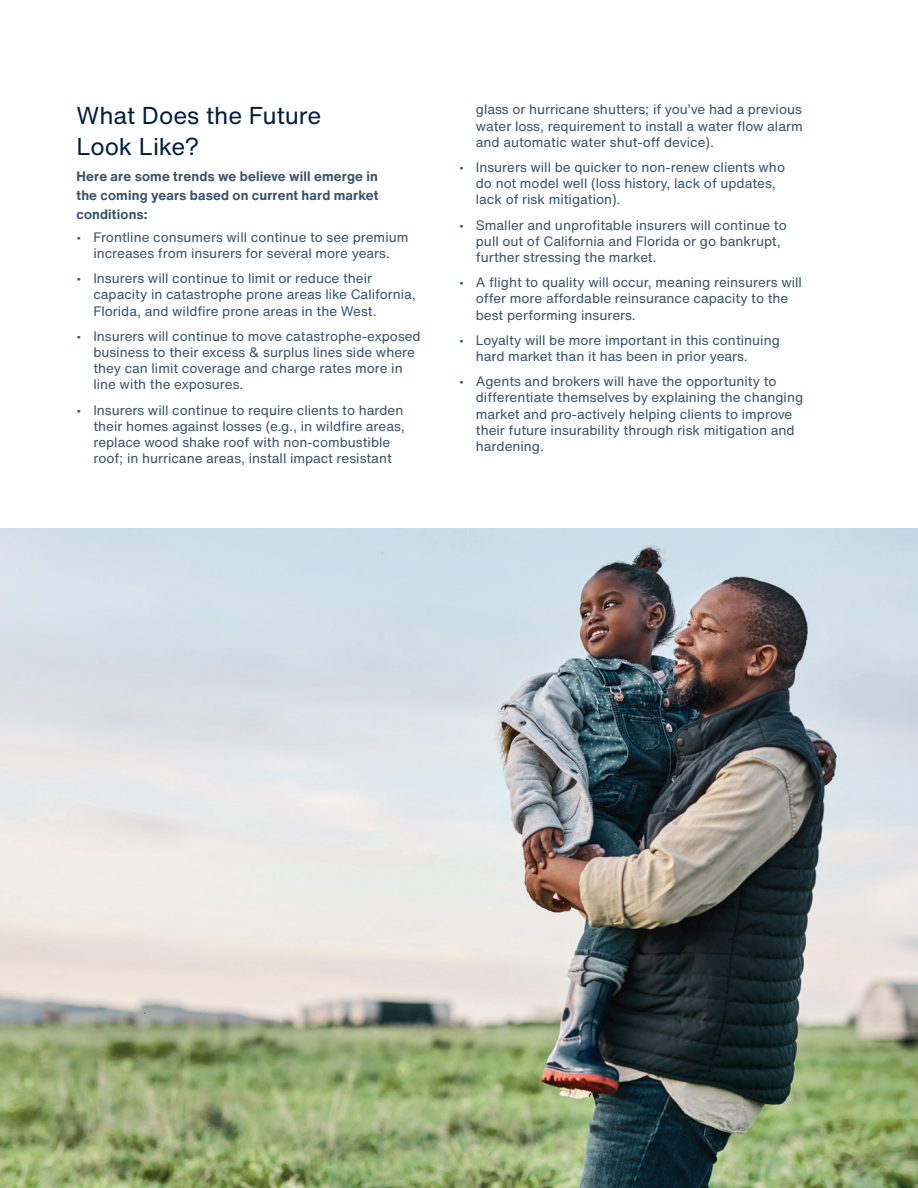
<style>
.page{position:relative;width:918px;height:1188px;background:#fff}
.page>*{position:absolute;margin:0;border:0;box-sizing:border-box;transform-origin:0 0}
.t1{font:24px/31.8px "Helvetica Now Text";letter-spacing:-.005em;color:#001e42}
.t2{font:13.5px/16.2px "Helvetica Now Text";color:#395369}
.t3{font:700 13.5px/18.9px "Helvetica Now Text";letter-spacing:.01em;color:#395369;text-align:justify}
</style>
<div class="page">
<img style="left:0;top:529px;width:918px;height:659px">
<h1 class="t1" style="left:76px;top:99px;width:247px">What Does the Future<br>Look Like?</h1>
<p class="t3" style="left:76px;top:167px;width:303px">Here are some trends we believe will emerge in the coming years based on current hard market conditions:</p>
<p class="t2" style="left:76px;top:229px;width:333px;text-align:center">• Frontline consumers will continue to see premium increases from insurers for several more years.</p>
<p class="t2" style="left:93px;top:270px;width:324px;text-indent:-17px">• Insurers will continue to limit or reduce their capacity in catastrophe prone areas like California,<br>Florida, and wildfire prone areas in the West.</p>
<p class="t2" style="left:93px;top:328px;width:329px;text-indent:-17px">• Insurers will continue to move catastrophe-exposed business to their excess &amp; surplus lines side where they can limit coverage and charge rates more in line with the exposures.</p>
<p class="t2" style="left:93px;top:402px;width:313px;text-indent:-17px">• Insurers will continue to require clients to harden their homes against losses (e.g., in wildfire areas, replace wood shake roof with non-combustible roof; in hurricane areas, install impact resistant</p>
<p class="t2" style="left:476px;top:102px;width:328px;text-align:justify">glass or hurricane shutters; if you’ve had a previous water loss, requirement to install a water flow alarm and automatic water shut-off device).</p>
<p class="t2" style="left:476px;top:159px;width:311px;text-indent:-17px">• Insurers will be quicker to non-renew clients who do not model well (loss history, lack of updates, lack of risk mitigation).</p>
<p class="t2" style="left:476px;top:217px;width:312px;text-indent:-17px">• Smaller and unprofitable insurers will continue to pull out of California and Florida or go bankrupt, further stressing the market.</p>
<p class="t2" style="left:476px;top:274px;width:328px;text-indent:-17px">• A flight to quality will occur, meaning reinsurers will offer more affordable reinsurance capacity to the best performing insurers.</p>
<p class="t2" style="left:476px;top:332px;width:306px;text-indent:-17px">• Loyalty will be more important in this continuing hard market than it has been in prior years.</p>
<p class="t2" style="left:476px;top:373px;width:329px;text-indent:-17px">• Agents and brokers will have the opportunity to differentiate themselves by explaining the changing market and pro-actively helping clients to improve their future insurability through risk mitigation and hardening.</p>
</div>
